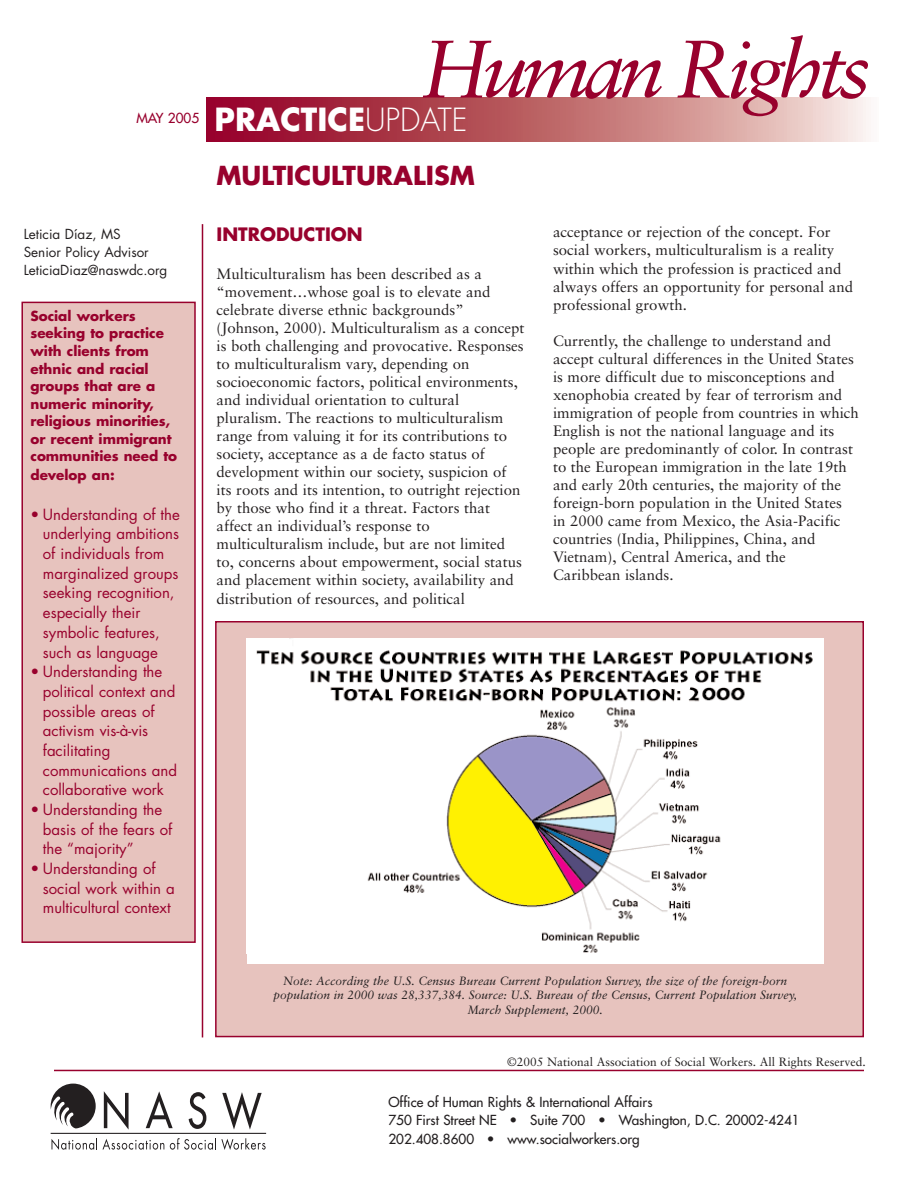
<style>
.page{position:relative;width:918px;height:1188px;background:#fff}
.page>*{position:absolute;margin:0;border:0;box-sizing:border-box;transform-origin:0 0}
.t1{font:italic 81.6px "Sabon";color:#98012d}
.t2{font:700 31.05px "Futura";color:#fff}
.t3{font:700 25.5px "Futura";color:#98012d}
.t4{font:700 18px "Futura";color:#98012d}
.t5{font:15px/18px "Sabon";color:#231f20}
.t6{font:15px/19.6px "Futura";color:#98012d}
.t7{font:700 13.5px/17.5px "Futura";color:#98012d}
.t8{font:13.5px/18.5px "Futura";color:#231f20}
.t9{font:13.5px/17.7px "Futura";color:#231f20}
.t10{font:13.5px "Futura";color:#98012d}
.t11{font:italic 12px/14.4px "Sabon";color:#231f20;text-align:center}
.t12{font:12px "Sabon";color:#231f20}
.s1{font-weight:300}
</style>
<div class="page">
<div style="left:216px;top:622px;width:647px;height:415px;background:#e7c3be"></div>
<div style="left:215px;top:621px;width:649px;height:416px;border:2px solid #98012d"></div>
<hr style="left:54px;top:1070px;width:810px;height:1px;background:#98012d">
<svg style="left:51px;top:1084px;width:45px;height:44px"></svg>
<hr style="left:51px;top:1132px;width:215px;height:2px;background:#231f20">
<svg style="left:52px;top:1138px;width:112px;height:12px"></svg>
<svg style="left:170px;top:1138px;width:96px;height:12px"></svg>
<svg style="left:104px;top:1091px;width:25px;height:39px"></svg>
<svg style="left:146px;top:1091px;width:27px;height:37px"></svg>
<svg style="left:189px;top:1092px;width:17px;height:37px"></svg>
<svg style="left:222px;top:1092px;width:40px;height:38px"></svg>
<hr style="left:202px;top:224px;width:1px;height:813px;background:#98012d">
<svg style="left:207px;top:97px;width:662px;height:44px;background:#bf6871"></svg>
<div style="left:247px;top:638px;width:577px;height:326px;background:#fff"></div>
<img style="left:256px;top:638px;width:557px;height:315px">
<div style="left:22px;top:302px;width:173px;height:640px;background:#e7c3be"></div>
<div style="left:21px;top:302px;width:175px;height:641px;border:2px solid #98012d"></div>
<p class="t10" style="left:136px;top:111px;width:64px">MAY 2005</p>
<p class="t9" style="left:24px;top:226px;width:145px">Leticia Díaz, MS<br>Senior Policy Advisor<br>LeticiaDiaz@naswdc.org</p>
<p class="t7" style="left:30px;top:308px;width:148px">Social workers seeking to practice with clients from ethnic and racial groups that are a numeric minority, religious minorities, or recent immigrant communities need to</p>
<p class="t7" style="left:30px;top:468px;width:86px">develop an:</p>
<p class="t6" style="left:43px;top:506px;width:139px;text-indent:-12px">• Understanding of the underlying ambitions of individuals from marginalized groups seeking recognition, especially their symbolic features, such as language</p>
<p class="t6" style="left:43px;top:663px;width:136px;text-indent:-12px">• Understanding the political context and possible areas of activism vis-à-vis facilitating communications and collaborative work</p>
<p class="t6" style="left:43px;top:801px;width:131px;text-indent:-12px">• Understanding the basis of the fears of the “majority”</p>
<p class="t6" style="left:43px;top:860px;width:134px;text-indent:-12px">• Understanding of social work within a multicultural context</p>
<h1 class="t1" style="left:421px;top:35px;width:451px">Human Rights</h1>
<h2 class="t2" style="left:215px;top:106px;width:255px">PRACTICE<span class="s1">UPDATE</span></h2>
<h3 class="t3" style="left:217px;top:163px;width:260px">MULTICULTURALISM</h3>
<p class="t4" style="left:217px;top:226px;width:148px">INTRODUCTION</p>
<p class="t5" style="left:217px;top:266px;width:310px">Multiculturalism has been described as a “movement…whose goal is to elevate and celebrate diverse ethnic backgrounds” (Johnson, 2000). Multiculturalism as a concept is both challenging and provocative. Responses to multiculturalism vary, depending on socioeconomic factors, political environments, and individual orientation to cultural pluralism. The reactions to multiculturalism range from valuing it for its contributions to society, acceptance as a de facto status of development within our society, suspicion of its roots and its intention, to outright rejection by those who find it a threat. Factors that affect an individual’s response to multiculturalism include, but are not limited to, concerns about empowerment, social status and placement within society, availability and distribution of resources, and political</p>
<p class="t5" style="left:553px;top:224px;width:302px">acceptance or rejection of the concept. For social workers, multiculturalism is a reality within which the profession is practiced and always offers an opportunity for personal and professional growth.</p>
<p class="t5" style="left:553px;top:333px;width:307px">Currently, the challenge to understand and accept cultural differences in the United States is more difficult due to misconceptions and xenophobia created by fear of terrorism and immigration of people from countries in which English is not the national language and its people are predominantly of color. In contrast to the European immigration in the late 19th and early 20th centuries, the majority of the foreign-born population in the United States<br>in 2000 came from Mexico, the Asia-Pacific countries (India, Philippines, China, and Vietnam), Central America, and the<br>Caribbean islands.</p>
<p class="t11" style="left:274px;top:974px;width:525px">Note: According the U.S. Census Bureau Current Population Survey, the size of the foreign-born population in 2000 was 28,337,384. Source: U.S. Bureau of the Census, Current Population Survey,<br>March Supplement, 2000.</p>
<p class="t12" style="left:507px;top:1057px;width:360px">©2005 National Association of Social Workers. All Rights Reserved.</p>
<p class="t8" style="left:388px;top:1093px;width:413px">Office of Human Rights &amp; International Affairs<br>750 First Street NE • Suite 700 • Washington, D.C. 20002-4241<br>202.408.8600 • www.socialworkers.org</p>
</div>
